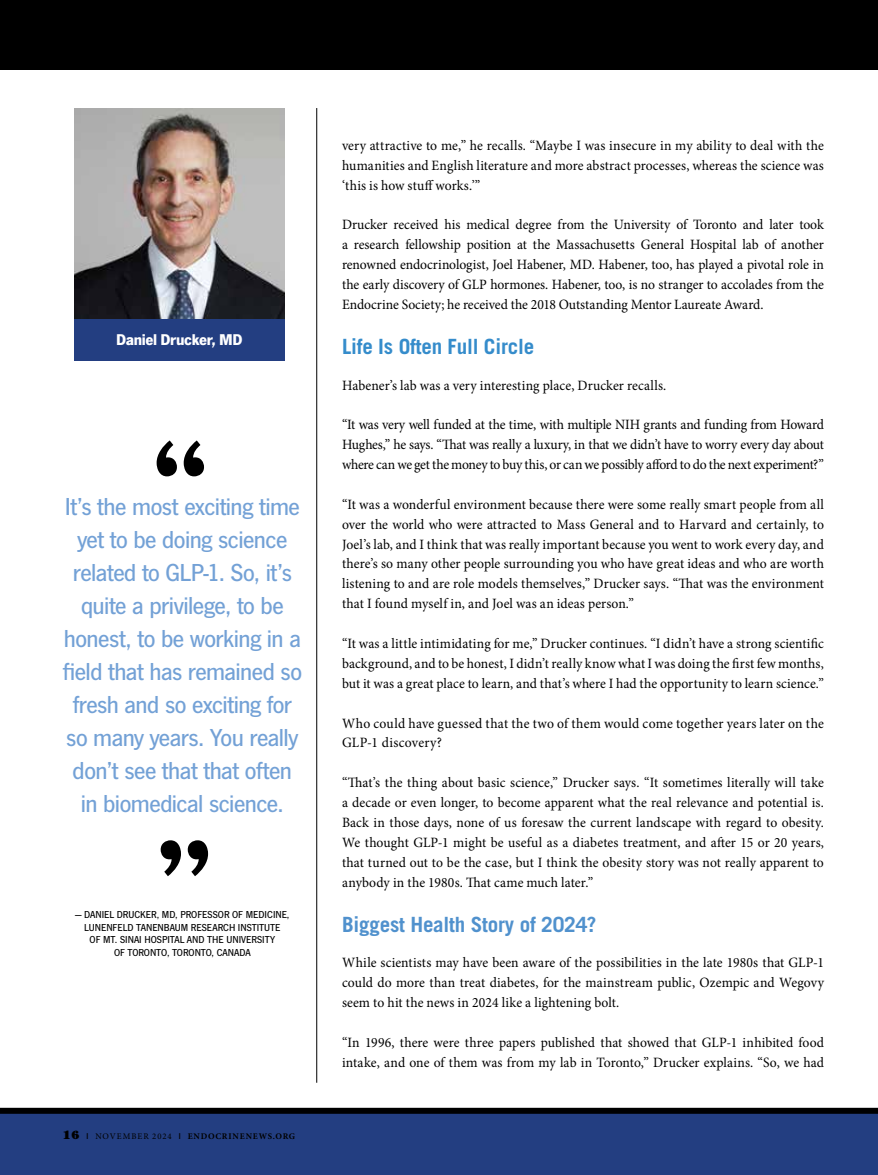
<style>
.page{position:relative;width:878px;height:1175px;background:#fff}
.page>*{position:absolute;margin:0;border:0;box-sizing:border-box;transform-origin:0 0}
.t1{font:900 81.3px "Century";color:#000}
.t2{font:500 25.5px/33px "News Got";letter-spacing:-.02em;color:#73a1d6;text-align:center}
.t3{font:700 21px "Trade Gothic LT Std";letter-spacing:-.01em;color:#5091cd}
.t4{font:700 21px "Trade Gothic LT Std";letter-spacing:-.01em;color:#358ccb}
.t5{font:700 16.2px "News Got";letter-spacing:-.025em;color:#fff}
.t6{font:14.25px/20px "Minion Pro";letter-spacing:.005em;color:#000;text-align:justify;scale:.96 1}
.t7{font:500 10.5px/12.6px "News Got";color:#000;text-align:center}
.t8{font:700 8.7px "Minion Pro";letter-spacing:.09em;color:#000}
.s1{font-family:"Century";font-weight:900;font-size:12px}
.s2{font-family:"Century"}
.s3{font-weight:400}
</style>
<div class="page">
<div style="left:0;top:1113px;width:878px;height:61px;background:#233e81"></div>
<div style="left:0;top:1107px;width:878px;height:6px;background:#000"></div>
<hr style="left:316px;top:108px;width:1px;height:974px;background:#000">
<div style="left:74px;top:319px;width:210px;height:41px;background:#233e81"></div>
<img style="left:74px;top:108px;width:210px;height:211px">
<div style="left:0;top:0;width:878px;height:69px;background:#000"></div>
<p class="t5" style="left:116px;top:330px;width:128px">Daniel Drucker, MD</p>
<h1 class="t1" style="left:155px;top:420px;width:56px">“</h1>
<h2 class="t2" style="left:65px;top:490px;width:237px">It’s the most exciting time</h2>
<h2 class="t2" style="left:63px;top:523px;width:241px">yet to be doing science related to GLP-1. So, it’s quite a privilege, to be honest, to be working in a field that has remained so fresh and so exciting for so many years. You really don’t see that that often in biomedical science.</h2>
<h1 class="t1" style="left:155px;top:820px;width:56px">”</h1>
<p class="t7" style="left:75px;top:908px;width:216px">— DANIEL DRUCKER, MD, PROFESSOR OF MEDICINE, LUNENFELD TANENBAUM RESEARCH INSTITUTE<br>OF MT. SINAI HOSPITAL AND THE UNIVERSITY<br>OF TORONTO, TORONTO, CANADA</p>
<p class="t8" style="left:63px;top:1130px;width:234px"><span class="s1">16</span> <span class="s2">|</span> <span class="s3">NOVEMBER 2024</span> <span class="s2">|</span> ENDOCRINENEWS.ORG</p>
<p class="t6" style="left:342px;top:135px;width:503px">very attractive to me,” he recalls. “Maybe I was insecure in my ability to deal with the humanities and English literature and more abstract processes, whereas the science was ‘this is how stuff works.’”</p>
<p class="t6" style="left:342px;top:215px;width:503px">Drucker received his medical degree from the University of Toronto and later took a research fellowship position at the Massachusetts General Hospital lab of another renowned endocrinologist, Joel Habener, MD. Habener, too, has played a pivotal role in the early discovery of GLP hormones. Habener, too, is no stranger to accolades from the Endocrine Society; he received the 2018 Outstanding Mentor Laureate Award.</p>
<h3 class="t4" style="left:342px;top:334px;width:194px">Life Is Often Full Circle</h3>
<p class="t6" style="left:342px;top:375px;width:339px">Habener’s lab was a very interesting place, Drucker recalls.</p>
<p class="t6" style="left:342px;top:415px;width:503px">“It was very well funded at the time, with multiple NIH grants and funding from Howard Hughes,” he says. “That was really a luxury, in that we didn’t have to worry every day about where can we get the money to buy this, or can we possibly afford to do the next experiment?”</p>
<p class="t6" style="left:342px;top:494px;width:503px">“It was a wonderful environment because there were some really smart people from all over the world who were attracted to Mass General and to Harvard and certainly, to Joel’s lab, and I think that was really important because you went to work every day, and there’s so many other people surrounding you who have great ideas and who are worth listening to and are role models themselves,” Drucker says. “That was the environment that I found myself in, and Joel was an ideas person.”</p>
<p class="t6" style="left:342px;top:633px;width:503px">“It was a little intimidating for me,” Drucker continues. “I didn’t have a strong scientific background, and to be honest, I didn’t really know what I was doing the first few months, but it was a great place to learn, and that’s where I had the opportunity to learn science.”</p>
<p class="t6" style="left:342px;top:713px;width:503px">Who could have guessed that the two of them would come together years later on the<br>GLP-1 discovery?</p>
<p class="t6" style="left:342px;top:772px;width:503px">“That’s the thing about basic science,” Drucker says. “It sometimes literally will take a decade or even longer, to become apparent what the real relevance and potential is.<br>Back in those days, none of us foresaw the current landscape with regard to obesity.<br>We thought GLP-1 might be useful as a diabetes treatment, and after 15 or 20 years, that turned out to be the case, but I think the obesity story was not really apparent to anybody in the 1980s. That came much later.”</p>
<h3 class="t3" style="left:342px;top:911px;width:256px">Biggest Health Story of 2024?</h3>
<p class="t6" style="left:342px;top:952px;width:503px">While scientists may have been aware of the possibilities in the late 1980s that GLP-1 could do more than treat diabetes, for the mainstream public, Ozempic and Wegovy seem to hit the news in 2024 like a lightening bolt.</p>
<p class="t6" style="left:342px;top:1032px;width:503px">“In 1996, there were three papers published that showed that GLP-1 inhibited food intake, and one of them was from my lab in Toronto,” Drucker explains. “So, we had</p>
</div>
